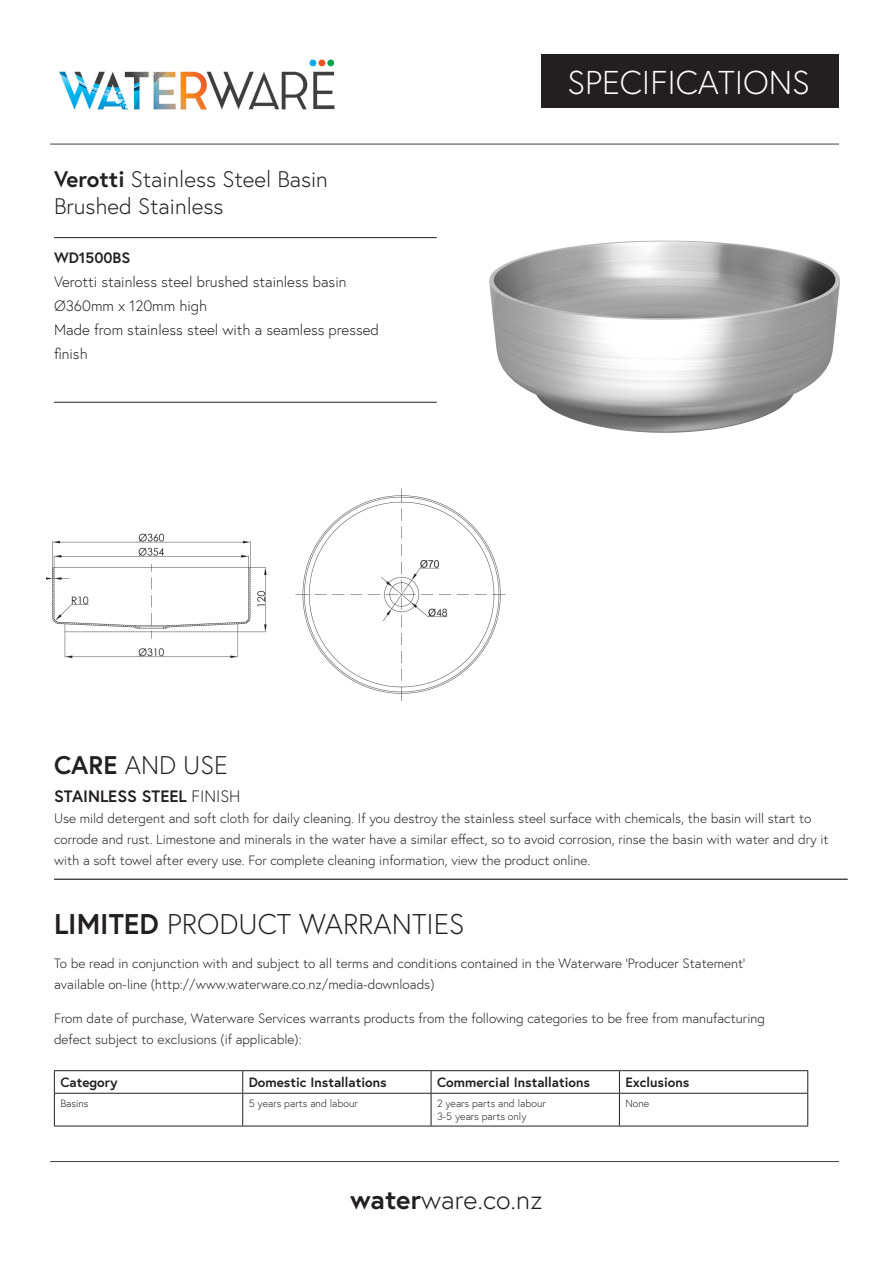
<style>
.page{position:relative;width:893px;height:1263px;background:#fff}
.page>*{position:absolute;margin:0;border:0;box-sizing:border-box;transform-origin:0 0}
.t1{font:300 33px "Europa";color:#fff}
.t2{font:300 28.5px "Europa";color:#231f20}
.t3{font:300 27px "Europa";color:#231f20}
.t4{font:300 25.5px "Europa";color:#231f20}
.t5{font:300 22.5px/27px "Europa";color:#231f20}
.Sub_heads{font:700 16.5px "Europa";color:#231f20}
.t6{font:300 15px/24px "Europa";color:#231f20}
.t7{font:700 15px "Europa";color:#231f20}
.Body_Copy{font:300 13.5px/21px "Europa";color:#231f20}
.t8{font:700 13.5px "Europa";color:#231f20}
.t9{font:300 10.5px/12.6px "Europa";color:#231f20}
.s1{font-weight:700}
.s2{font-weight:300}
</style>
<div class="page">
<div style="left:541px;top:54px;width:298px;height:53px;background:#231f20"></div>
<hr style="left:50px;top:144px;width:789px;height:1px;background:#3e3e3f">
<hr style="left:50px;top:1161px;width:789px;height:1px;background:#3e3e3f">
<hr style="left:54px;top:237px;width:383px;height:1px;background:#231f20">
<img style="left:59px;top:59px;width:276px;height:51px">
<hr style="left:54px;top:879px;width:794px;height:1px;background:#3e3e3f">
<hr style="left:54px;top:402px;width:383px;height:1px;background:#231f20">
<hr style="left:54px;top:1093px;width:1px;height:33px;background:#231f20">
<hr style="left:242px;top:1093px;width:1px;height:33px;background:#231f20">
<hr style="left:431px;top:1093px;width:1px;height:33px;background:#231f20">
<hr style="left:619px;top:1093px;width:1px;height:33px;background:#231f20">
<hr style="left:807px;top:1093px;width:1px;height:33px;background:#231f20">
<hr style="left:54px;top:1126px;width:189px;height:1px;background:#231f20">
<hr style="left:243px;top:1126px;width:188px;height:1px;background:#231f20">
<hr style="left:431px;top:1126px;width:188px;height:1px;background:#231f20">
<hr style="left:619px;top:1126px;width:189px;height:1px;background:#231f20">
<hr style="left:54px;top:1070px;width:189px;height:1px;background:#231f20">
<svg style="left:54px;top:1071px;width:1px;height:22px"></svg>
<hr style="left:243px;top:1070px;width:188px;height:1px;background:#231f20">
<svg style="left:242px;top:1071px;width:1px;height:22px"></svg>
<hr style="left:431px;top:1070px;width:188px;height:1px;background:#231f20">
<svg style="left:431px;top:1071px;width:1px;height:22px"></svg>
<hr style="left:619px;top:1070px;width:189px;height:1px;background:#231f20">
<svg style="left:619px;top:1071px;width:1px;height:22px"></svg>
<svg style="left:807px;top:1071px;width:1px;height:22px"></svg>
<hr style="left:54px;top:1093px;width:189px;height:1px;background:#231f20">
<hr style="left:243px;top:1093px;width:188px;height:1px;background:#231f20">
<hr style="left:431px;top:1093px;width:188px;height:1px;background:#231f20">
<hr style="left:619px;top:1093px;width:189px;height:1px;background:#231f20">
<img style="left:489px;top:240px;width:351px;height:193px">
<img style="left:47px;top:409px;width:465px;height:292px">
<p class="t5" style="left:54px;top:165px;width:275px"><span class="s1">Verotti</span> Stainless Steel Basin<br>Brushed Stainless</p>
<p class="t7" style="left:54px;top:248px;width:78px">WD1500BS</p>
<p class="t6" style="left:54px;top:270px;width:294px">Verotti stainless steel brushed stainless basin</p>
<p class="t6" style="left:54px;top:294px;width:155px">Ø360mm x 120mm high</p>
<p class="t6" style="left:54px;top:318px;width:327px">Made from stainless steel with a seamless pressed finish</p>
<h3 class="t4" style="left:54px;top:749px;width:175px"><span class="s1">CARE</span> AND USE</h3>
<h1 class="t1" style="left:568px;top:61px;width:244px">SPECIFICATIONS</h1>
<p class="Sub_heads" style="left:54px;top:785px;width:188px">STAINLESS STEEL <span class="s2">FINISH</span></p>
<p class="Body_Copy" style="left:54px;top:808px;width:776px">Use mild detergent and soft cloth for daily cleaning. If you destroy the stainless steel surface with chemicals, the basin will start to corrode and rust. Limestone and minerals in the water have a similar effect, so to avoid corrosion, rinse the basin with water and dry it with a soft towel after every use. For complete cleaning information, view the product online.</p>
<h2 class="t2" style="left:54px;top:907px;width:412px"><span class="s1">LIMITED</span> PRODUCT WARRANTIES</h2>
<p class="Body_Copy" style="left:54px;top:953px;width:693px">To be read in conjunction with and subject to all terms and conditions contained in the Waterware ‘Producer Statement’ available on-line (http://www.waterware.co.nz/media-downloads)</p>
<p class="Body_Copy" style="left:54px;top:1007px;width:712px">From date of purchase, Waterware Services warrants products from the following categories to be free from manufacturing defect subject to exclusions (if applicable):</p>
<p class="t8" style="left:60px;top:1073px;width:59px">Category</p>
<p class="t8" style="left:249px;top:1073px;width:139px">Domestic Installations</p>
<p class="t8" style="left:437px;top:1073px;width:154px">Commercial Installations</p>
<p class="t8" style="left:625px;top:1073px;width:65px">Exclusions</p>
<p class="t9" style="left:60px;top:1097px;width:30px">Basins</p>
<p class="t9" style="left:249px;top:1097px;width:111px">5 years parts and labour</p>
<p class="t9" style="left:437px;top:1097px;width:110px">2 years parts and labour<br>3-5 years parts only</p>
<p class="t9" style="left:625px;top:1097px;width:25px">None</p>
<h3 class="t3" style="left:350px;top:1183px;width:194px"><span class="s1">water</span>ware.co.nz</h3>
</div>
